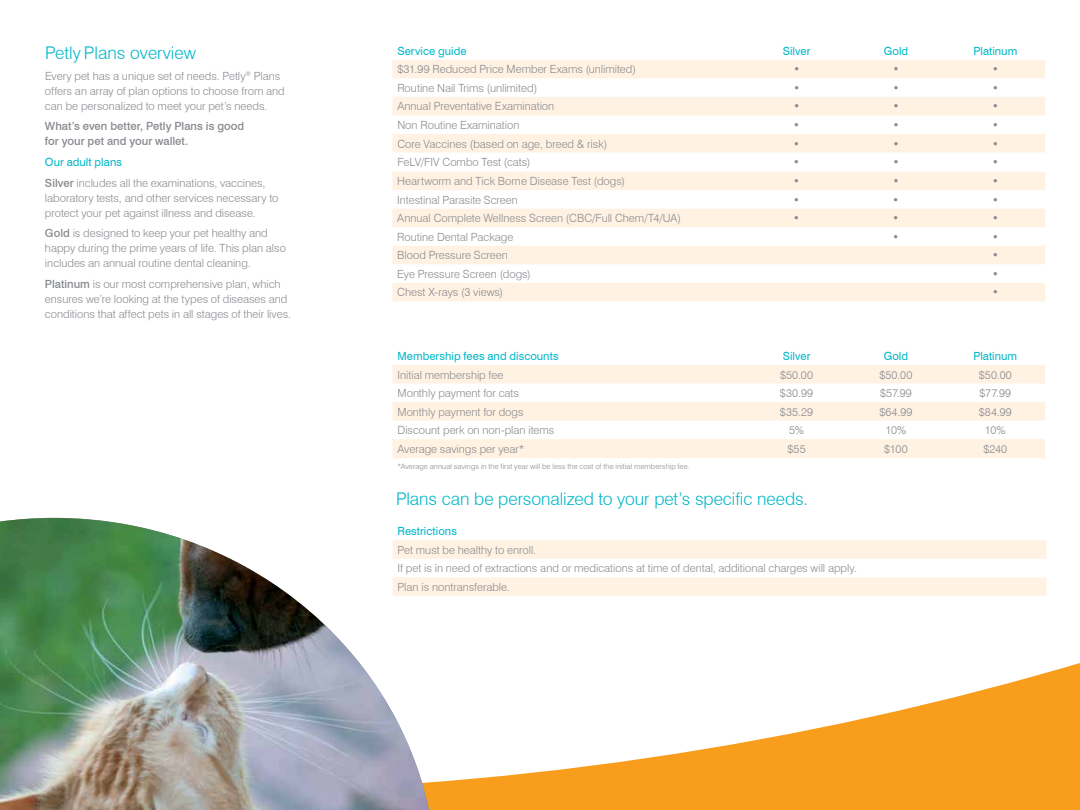
<style>
.page{position:relative;width:1080px;height:810px;background:#fff}
.page>*{position:absolute;margin:0;border:0;box-sizing:border-box;transform-origin:0 0}
.t1{font:300 17.5px "Swiss 721 BT";color:#00b7c9}
.t2{font:300 11.25px/15px "Swiss 721 BT";color:#878a8f}
.t3{font:11.25px "Swiss 721 BT";letter-spacing:.005em;color:#00b7c9}
.t4{font:500 11.25px/15px "Swiss 721 BT";color:#878a8f}
.t5{font:300 7.5px "Swiss 721 BT";letter-spacing:.01em;color:#878a8f}
.s1{font-weight:400;color:#00b7c9}
.s2{font-weight:500}
</style>
<div class="page">
<svg style="left:437px;top:663px;width:643px;height:147px;fill:#f99d1c"></svg>
<img style="left:0;top:518px;width:429px;height:292px">
<svg style="left:392px;top:60px;width:653px;height:241px;fill:#fff2e2"></svg>
<svg style="left:392px;top:365px;width:653px;height:93px;fill:#fff2e2"></svg>
<svg style="left:393px;top:540px;width:653px;height:56px;fill:#fff2e2"></svg>
<h1 class="t1" style="left:45px;top:42px;width:152px">Petly Plans overview</h1>
<p class="t2" style="left:45px;top:68px;width:241px">Every pet has a unique set of needs. Petly<sup>®</sup> Plans offers an array of plan options to choose from and can be personalized to meet your pet’s needs.</p>
<p class="t4" style="left:45px;top:119px;width:201px">What’s even better, Petly Plans is good for your pet and your wallet.</p>
<p class="t2" style="left:45px;top:152px;width:222px;line-height:20.6px"><span class="s1">Our adult plans<br></span><span class="s2">Silver</span> includes all the examinations, vaccines,</p>
<p class="t2" style="left:45px;top:190px;width:235px">laboratory tests, and other services necessary to protect your pet against illness and disease.</p>
<p class="t2" style="left:45px;top:226px;width:242px"><span class="s2">Gold</span> is designed to keep your pet healthy and happy during the prime years of life. This plan also includes an annual routine dental cleaning.</p>
<p class="t2" style="left:45px;top:276px;width:248px"><span class="s2">Platinum</span> is our most comprehensive plan, which ensures we’re looking at the types of diseases and conditions that affect pets in all stages of their lives.</p>
<p class="t3" style="left:397px;top:44px;width:71px">Service guide</p>
<p class="t3" style="left:783px;top:44px;width:29px">Silver</p>
<p class="t3" style="left:884px;top:44px;width:26px">Gold</p>
<p class="t3" style="left:973px;top:44px;width:45px">Platinum</p>
<p class="t2" style="left:397px;top:62px;width:240px">$31.99 Reduced Price Member Exams (unlimited)</p>
<p class="t2" style="left:793px;top:62px;width:8px">•</p>
<p class="t2" style="left:893px;top:62px;width:8px">•</p>
<p class="t2" style="left:992px;top:62px;width:8px">•</p>
<p class="t2" style="left:397px;top:80px;width:141px">Routine Nail Trims (unlimited)</p>
<p class="t2" style="left:793px;top:80px;width:8px">•</p>
<p class="t2" style="left:893px;top:80px;width:8px">•</p>
<p class="t2" style="left:992px;top:80px;width:8px">•</p>
<p class="t2" style="left:397px;top:99px;width:158px">Annual Preventative Examination</p>
<p class="t2" style="left:793px;top:99px;width:8px">•</p>
<p class="t2" style="left:893px;top:99px;width:8px">•</p>
<p class="t2" style="left:992px;top:99px;width:8px">•</p>
<p class="t2" style="left:397px;top:117px;width:124px">Non Routine Examination</p>
<p class="t2" style="left:793px;top:117px;width:8px">•</p>
<p class="t2" style="left:893px;top:117px;width:8px">•</p>
<p class="t2" style="left:992px;top:117px;width:8px">•</p>
<p class="t2" style="left:397px;top:136px;width:211px">Core Vaccines (based on age, breed &amp; risk)</p>
<p class="t2" style="left:793px;top:136px;width:8px">•</p>
<p class="t2" style="left:893px;top:136px;width:8px">•</p>
<p class="t2" style="left:992px;top:136px;width:8px">•</p>
<p class="t2" style="left:397px;top:155px;width:135px">FeLV/FIV Combo Test (cats)</p>
<p class="t2" style="left:793px;top:155px;width:8px">•</p>
<p class="t2" style="left:893px;top:155px;width:8px">•</p>
<p class="t2" style="left:992px;top:155px;width:8px">•</p>
<p class="t2" style="left:397px;top:174px;width:229px">Heartworm and Tick Borne Disease Test (dogs)</p>
<p class="t2" style="left:793px;top:174px;width:8px">•</p>
<p class="t2" style="left:893px;top:174px;width:8px">•</p>
<p class="t2" style="left:992px;top:174px;width:8px">•</p>
<p class="t2" style="left:397px;top:192px;width:122px">Intestinal Parasite Screen</p>
<p class="t2" style="left:793px;top:192px;width:8px">•</p>
<p class="t2" style="left:893px;top:192px;width:8px">•</p>
<p class="t2" style="left:992px;top:192px;width:8px">•</p>
<p class="t2" style="left:397px;top:211px;width:285px">Annual Complete Wellness Screen (CBC/Full Chem/T4/UA)</p>
<p class="t2" style="left:793px;top:211px;width:8px">•</p>
<p class="t2" style="left:893px;top:211px;width:8px">•</p>
<p class="t2" style="left:992px;top:211px;width:8px">•</p>
<p class="t2" style="left:397px;top:229px;width:118px">Routine Dental Package</p>
<p class="t2" style="left:893px;top:229px;width:8px">•</p>
<p class="t2" style="left:992px;top:229px;width:8px">•</p>
<p class="t2" style="left:397px;top:248px;width:112px">Blood Pressure Screen</p>
<p class="t2" style="left:992px;top:248px;width:8px">•</p>
<p class="t2" style="left:397px;top:266px;width:135px">Eye Pressure Screen (dogs)</p>
<p class="t2" style="left:992px;top:266px;width:8px">•</p>
<p class="t2" style="left:397px;top:285px;width:107px">Chest X-rays (3 views)</p>
<p class="t2" style="left:992px;top:285px;width:8px">•</p>
<p class="t3" style="left:398px;top:349px;width:163px">Membership fees and discounts</p>
<p class="t3" style="left:783px;top:349px;width:29px">Silver</p>
<p class="t3" style="left:884px;top:349px;width:26px">Gold</p>
<p class="t3" style="left:973px;top:349px;width:45px">Platinum</p>
<p class="t2" style="left:398px;top:367px;width:107px">Initial membership fee</p>
<p class="t2" style="left:780px;top:367px;width:35px">$50.00</p>
<p class="t2" style="left:879px;top:367px;width:35px">$50.00</p>
<p class="t2" style="left:979px;top:367px;width:35px">$50.00</p>
<p class="t2" style="left:398px;top:385px;width:123px">Monthly payment for cats</p>
<p class="t2" style="left:780px;top:385px;width:35px">$30.99</p>
<p class="t2" style="left:880px;top:385px;width:33px">$57.99</p>
<p class="t2" style="left:979px;top:385px;width:33px">$77.99</p>
<p class="t2" style="left:398px;top:404px;width:128px">Monthly payment for dogs</p>
<p class="t2" style="left:780px;top:404px;width:35px">$35.29</p>
<p class="t2" style="left:879px;top:404px;width:35px">$64.99</p>
<p class="t2" style="left:979px;top:404px;width:35px">$84.99</p>
<p class="t2" style="left:398px;top:423px;width:158px">Discount perk on non-plan items</p>
<p class="t2" style="left:789px;top:423px;width:16px">5%</p>
<p class="t2" style="left:886px;top:423px;width:22px">10%</p>
<p class="t2" style="left:985px;top:423px;width:22px">10%</p>
<p class="t2" style="left:398px;top:441px;width:128px">Average savings per year*</p>
<p class="t2" style="left:787px;top:441px;width:20px">$55</p>
<p class="t2" style="left:884px;top:441px;width:25px">$100</p>
<p class="t2" style="left:983px;top:441px;width:25px">$240</p>
<p class="t5" style="left:398px;top:462px;width:294px">*Average annual savings in the first year will be less the cost of the initial membership fee.</p>
<h1 class="t1" style="left:396px;top:488px;width:414px">Plans can be personalized to your pet’s specific needs.</h1>
<p class="t3" style="left:398px;top:524px;width:61px">Restrictions</p>
<p class="t2" style="left:398px;top:540px;width:461px;line-height:18.5px">Pet must be healthy to enroll.<br>If pet is in need of extractions and or medications at time of dental, additional charges will apply.<br>Plan is nontransferable.</p>
</div>
